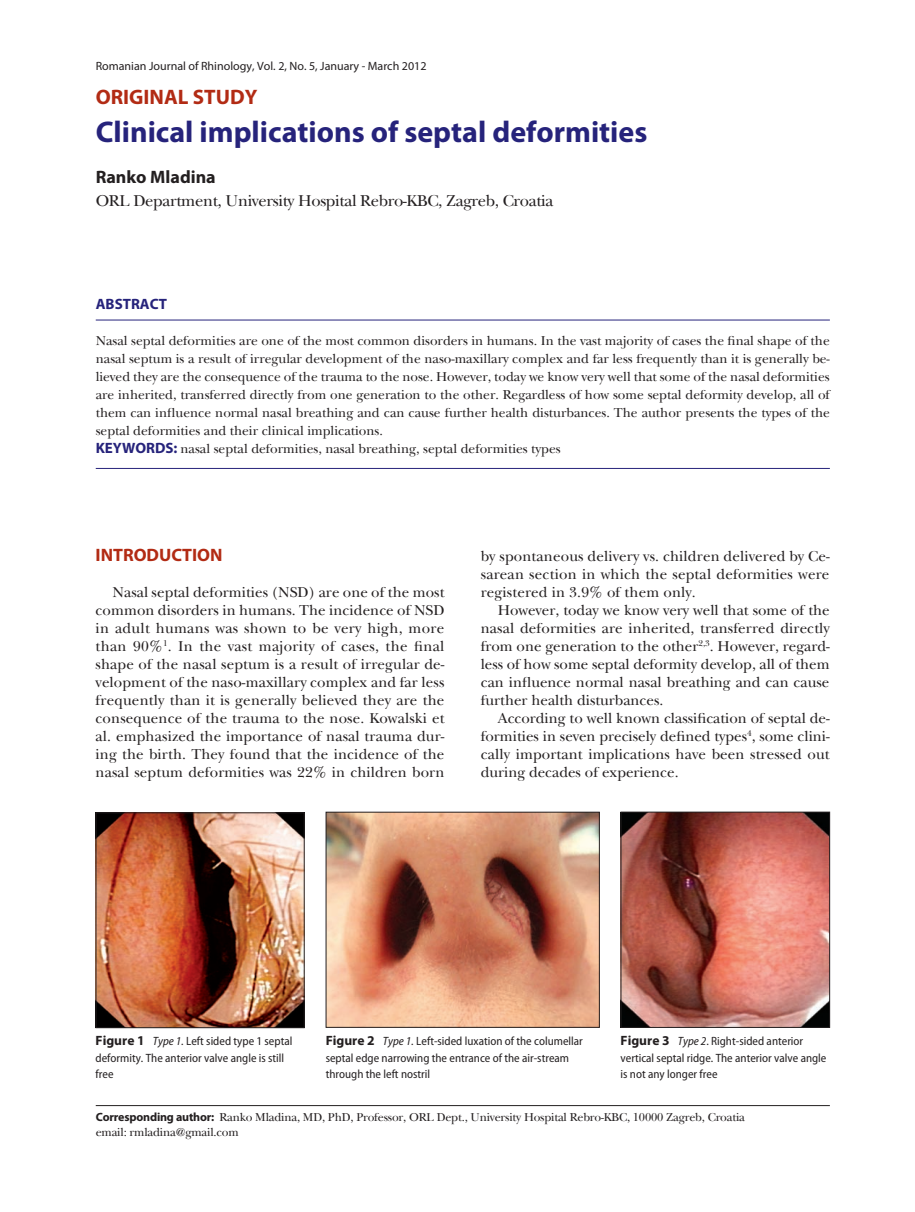
<style>
.page{position:relative;width:915px;height:1212px;background:#fff}
.page>*{position:absolute;margin:0;border:0;box-sizing:border-box;transform-origin:0 0}
.t1{font:700 30px "Myriad Pro";color:#26237b}
.t2{font:700 21px "Myriad Pro";color:#b22b14}
.t3{font:700 18px "Myriad Pro";color:#231f20}
.t4{font:700 18px "Myriad Pro";color:#b22b14}
.t5{font:16.5px "Baskerville Std RO";letter-spacing:-.02em;color:#231f20}
.t6{font:15px/18px "Baskerville Std RO";letter-spacing:.01em;color:#231f20;text-align:justify}
.t7{font:700 15px "Myriad Pro";color:#26237b}
.t8{font:13.5px/18px "Baskerville Std RO";color:#231f20}
.t9{font:semi-condensed 12px/16.5px "Myriad Pro";color:#231f20}
.t10{font:12px/15px "Baskerville Std RO";letter-spacing:-.015em;color:#231f20}
.t11{font:12px "Myriad Pro";color:#231f20}
.s1{font-family:"Myriad Pro";font-weight:700;font-size:15px;color:#26237b}
.s2{font-weight:700;font-stretch:normal;font-size:13.5px}
.s3{font-style:italic}
.s4{font-family:"Myriad Pro";font-weight:700}
</style>
<div class="page">
<hr style="left:96px;top:1105px;width:733px;height:1px;background:#231f20">
<hr style="left:96px;top:320px;width:733px;height:1px;background:#26237b">
<hr style="left:96px;top:468px;width:733px;height:1px;background:#26237b">
<img style="left:327px;top:814px;width:270px;height:212px">
<div style="left:325px;top:812px;width:274px;height:216px;border:1px solid #231f20"></div>
<img style="left:622px;top:814px;width:205px;height:212px">
<div style="left:620px;top:812px;width:209px;height:216px;border:1px solid #231f20"></div>
<img style="left:98px;top:814px;width:204px;height:212px">
<div style="left:96px;top:812px;width:208px;height:216px;border:1px solid #231f20"></div>
<p class="t11" style="left:96px;top:60px;width:332px">Romanian Journal of Rhinology, Vol. 2, No. 5, January - March 2012</p>
<h2 class="t2" style="left:96px;top:85px;width:163px">ORIGINAL STuDy</h2>
<h1 class="t1" style="left:96px;top:115px;width:553px">Clinical implications of septal deformities</h1>
<p class="t3" style="left:96px;top:167px;width:121px">Ranko Mladina</p>
<p class="t5" style="left:96px;top:191px;width:459px">ORL Department, University Hospital Rebro-KBC, Zagreb, Croatia</p>
<p class="t7" style="left:96px;top:295px;width:73px">ABSTRACT</p>
<p class="t8" style="left:96px;top:331px;width:735px">Nasal septal deformities are one of the most common disorders in humans. In the vast majority of cases the final shape of the nasal septum is a result of irregular development of the naso-maxillary complex and far less frequently than it is generally be&shy;lieved they are the consequence of the trauma to the nose. However, today we know very well that some of the nasal deformities are inherited, transferred directly from one generation to the other. Regardless of how some septal deformity develop, all of them can influence normal nasal breathing and can cause further health disturbances. The author presents the types of the septal deformities and their clinical implications.<br><span class="s1">KEywORDS:</span> nasal septal deformities, nasal breathing, septal deformities types</p>
<p class="t4" style="left:96px;top:545px;width:128px">INTRODuCTION</p>
<p class="t6" style="left:96px;top:584px;width:350px;text-indent:17px">Nasal septal deformities (NSD) are one of the most common disorders in humans. The incidence of NSD in adult humans was shown to be very high, more than 90%<sup>1</sup>. In the vast majority of cases, the final shape of the nasal septum is a result of irregular de&shy;velopment of the naso-maxillary complex and far less frequently than it is generally believed they are the consequence of the trauma to the nose. Kowalski et al. emphasized the importance of nasal trauma dur&shy;ing the birth. They found that the incidence of the nasal septum deformities was 22% in children born</p>
<p class="t6" style="left:480px;top:548px;width:350px">by spontaneous delivery vs. children delivered by Ce&shy;sarean section in which the septal deformities were registered in 3.9% of them only.</p>
<p class="t6" style="left:480px;top:602px;width:350px;text-indent:17px">However, today we know very well that some of the nasal deformities are inherited, transferred directly from one generation to the other<sup>2,3</sup>. However, regard&shy;less of how some septal deformity develop, all of them can influence normal nasal breathing and can cause further health disturbances.</p>
<p class="t6" style="left:480px;top:710px;width:350px;text-indent:17px">According to well known classification of septal de&shy;formities in seven precisely defined types<sup>4</sup>, some clini&shy;cally important implications have been stressed out during decades of experience.</p>
<p class="t9" style="left:96px;top:1033px;width:198px"><span class="s2">Figure 1</span> <span class="s3">Type 1.</span> Left sided type 1 septal deformity. The anterior valve angle is still free</p>
<p class="t9" style="left:325px;top:1033px;width:258px"><span class="s2">Figure 2</span> <span class="s3">Type 1.</span> Left-sided luxation of the columellar septal edge narrowing the entrance of the air-stream through the left nostril</p>
<p class="t9" style="left:620px;top:1033px;width:207px"><span class="s2">Figure 3</span> <span class="s3">Type 2</span>. Right-sided anterior vertical septal ridge. The anterior valve angle is not any longer free</p>
<p class="t10" style="left:96px;top:1109px;width:650px"><span class="s4">Corresponding author:</span> Ranko Mladina, MD, PhD, Professor, ORL Dept., University Hospital Rebro-KBC, 10000 Zagreb, Croatia email: rmladina@gmail.com</p>
</div>
